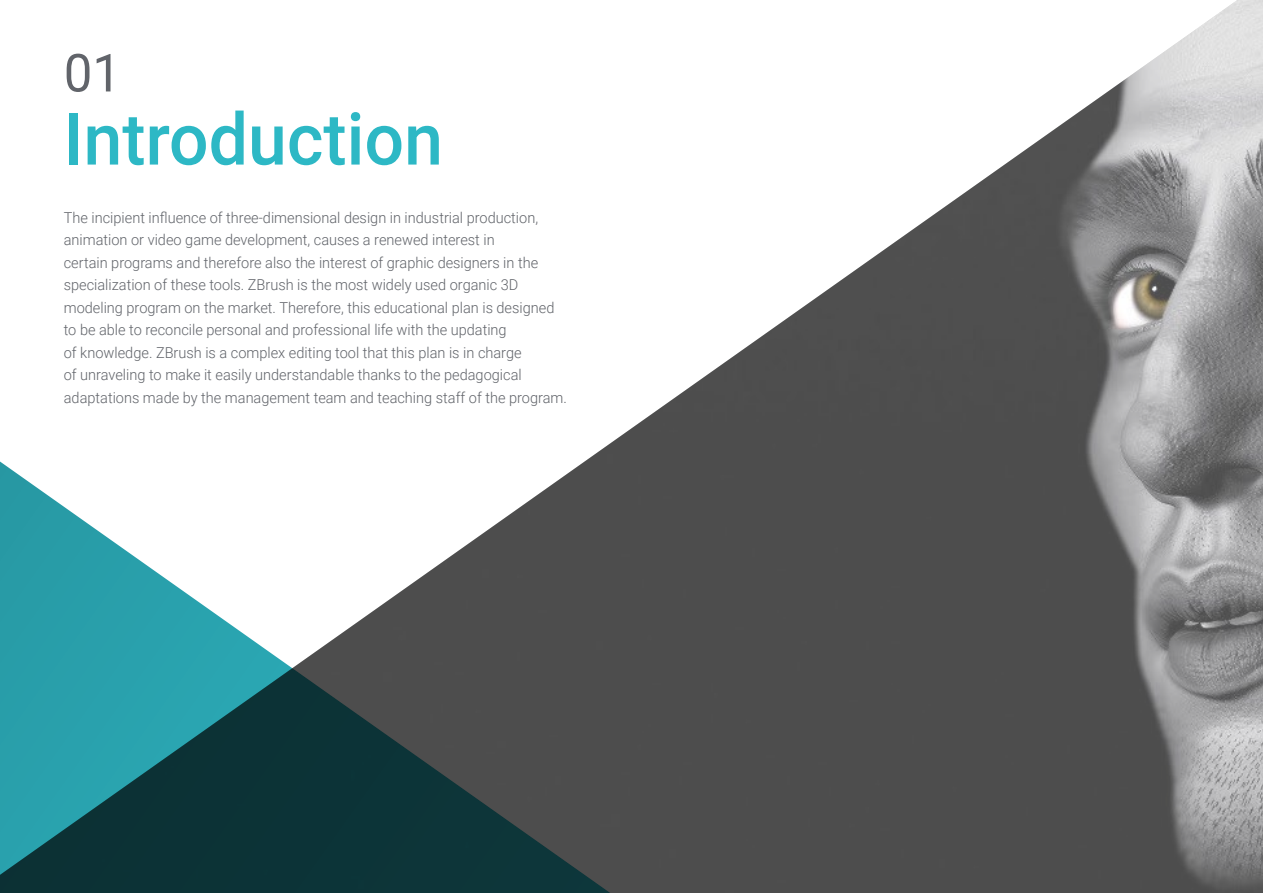
<style>
.page{position:relative;width:1263px;height:893px;background:#fff}
.page>*{position:absolute;margin:0;border:0;box-sizing:border-box;transform-origin:0 0}
.t1{font:500 72px "Roboto";color:#2db8c5}
.t2{font:52.5px "Roboto";color:#61646a}
.t3{font:300 15px/22.5px "Roboto";color:#61646a}
</style>
<div class="page">
<img style="left:606px;top:0;width:657px;height:893px">
<svg style="left:0;top:446px;width:640px;height:447px"></svg>
<h2 class="t2" style="left:64px;top:36px;width:59px">01</h2>
<h1 class="t1" style="left:64px;top:89px;width:381px">Introduction</h1>
<p class="t3" style="left:64px;top:206px;width:505px">The incipient influence of three-dimensional design in industrial production, animation or video game development, causes a renewed interest in<br>certain programs and therefore also the interest of graphic designers in the specialization of these tools. ZBrush is the most widely used organic 3D modeling program on the market. Therefore, this educational plan is designed to be able to reconcile personal and professional life with the updating<br>of knowledge. ZBrush is a complex editing tool that this plan is in charge<br>of unraveling to make it easily understandable thanks to the pedagogical adaptations made by the management team and teaching staff of the program.</p>
</div>
